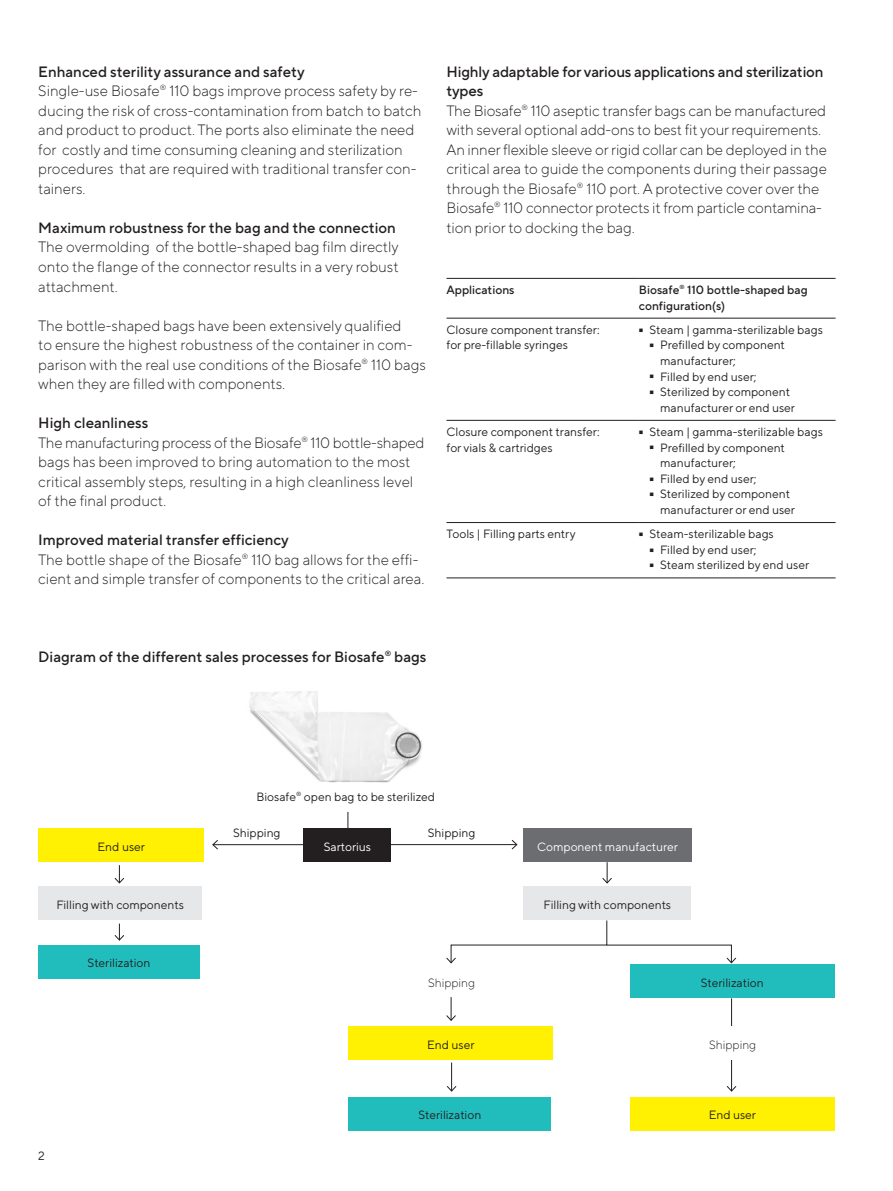
<style>
.page{position:relative;width:893px;height:1191px;background:#fff}
.page>*{position:absolute;margin:0;border:0;box-sizing:border-box;transform-origin:0 0}
.t1{font:300 76.2px "TT Norms Pro";color:#231f20;scale:.16 1}
.t2{font:300 15px/19.5px "TT Norms Pro";color:#231f20}
.t3{font:500 15px "TT Norms Pro";color:#231f20}
.t4{font:12px/15.6px "TT Norms Pro";color:#231f20}
.t5{font:500 12px/15.6px "TT Norms Pro";color:#231f20}
.t6{font:12px "TT Norms Pro";color:#fff}
.t7{font:300 12px "TT Norms Pro";color:#231f20}
.s1{font-weight:500}
</style>
<div class="page">
<hr style="left:446px;top:420px;width:193px;height:1px;background:#231f20">
<hr style="left:639px;top:420px;width:197px;height:1px;background:#231f20">
<hr style="left:446px;top:522px;width:193px;height:1px;background:#231f20">
<hr style="left:639px;top:522px;width:197px;height:1px;background:#231f20">
<hr style="left:446px;top:577px;width:193px;height:1px;background:#231f20">
<hr style="left:639px;top:577px;width:197px;height:1px;background:#231f20">
<hr style="left:446px;top:278px;width:193px;height:1px;background:#231f20">
<hr style="left:639px;top:278px;width:197px;height:1px;background:#231f20">
<hr style="left:446px;top:318px;width:193px;height:1px;background:#231f20">
<hr style="left:639px;top:318px;width:197px;height:1px;background:#231f20">
<hr style="left:213px;top:844px;width:136px;height:1px;background:#231f20">
<svg style="left:212px;top:840px;width:6px;height:9px"></svg>
<svg style="left:348px;top:812px;width:169px;height:37px"></svg>
<img style="left:249px;top:691px;width:174px;height:92px">
<div style="left:38px;top:829px;width:166px;height:33px;background:#fff101"></div>
<div style="left:38px;top:887px;width:164px;height:33px;background:#e6e7e9"></div>
<div style="left:38px;top:945px;width:162px;height:33px;background:#21bdbd"></div>
<svg style="left:602px;top:862px;width:10px;height:21px"></svg>
<div style="left:523px;top:829px;width:168px;height:33px;background:#6c6d70"></div>
<svg style="left:446px;top:920px;width:290px;height:43px"></svg>
<div style="left:523px;top:887px;width:168px;height:33px;background:#e6e7e9"></div>
<hr style="left:731px;top:998px;width:1px;height:93px;background:#231f20">
<svg style="left:727px;top:1085px;width:9px;height:6px"></svg>
<div style="left:630px;top:964px;width:205px;height:33px;background:#21bdbd"></div>
<div style="left:630px;top:1097px;width:205px;height:33px;background:#fff101"></div>
<svg style="left:447px;top:1062px;width:10px;height:29px"></svg>
<div style="left:349px;top:1097px;width:202px;height:33px;background:#21bdbd"></div>
<div style="left:349px;top:1026px;width:204px;height:33px;background:#fff101"></div>
<svg style="left:114px;top:865px;width:10px;height:18px"></svg>
<svg style="left:114px;top:923px;width:10px;height:17px"></svg>
<div style="left:304px;top:829px;width:87px;height:33px;background:#231f20"></div>
<svg style="left:446px;top:997px;width:10px;height:23px"></svg>
<div style="left:630px;top:1026px;width:206px;height:33px;background:#fff"></div>
<p class="t2" style="left:38px;top:61px;width:385px"><span class="s1">Enhanced sterility assurance and safety<br></span>Single-use Biosafe<sup>®</sup> 110 bags improve process safety by re&shy;ducing the risk of cross-contamination from batch to batch and product to product. The ports also eliminate the need for costly and time consuming cleaning and sterilization procedures that are required with traditional transfer con&shy;tainers.</p>
<p class="t3" style="left:38px;top:217px;width:359px">Maximum robustness for the bag and the connection</p>
<p class="t2" style="left:38px;top:236px;width:362px;text-align:justify">The overmolding of the bottle-shaped bag film directly onto the flange of the connector results in a very robust attachment.</p>
<p class="t2" style="left:38px;top:314px;width:389px">The bottle-shaped bags have been extensively qualified<br>to ensure the highest robustness of the container in com&shy;parison with the real use conditions of the Biosafe<sup>®</sup> 110 bags when they are filled with components.</p>
<p class="t2" style="left:38px;top:412px;width:387px"><span class="s1">High cleanliness<br></span>The manufacturing process of the Biosafe<sup>®</sup> 110 bottle-shaped bags has been improved to bring automation to the most critical assembly steps, resulting in a high cleanliness level of the final product.</p>
<p class="t2" style="left:38px;top:529px;width:388px"><span class="s1">Improved material transfer efficiency<br></span>The bottle shape of the Biosafe<sup>®</sup> 110 bag allows for the effi&shy;cient and simple transfer of components to the critical area.</p>
<p class="t2" style="left:446px;top:61px;width:382px"><span class="s1">Highly adaptable for various applications and sterilization types<br></span>The Biosafe<sup>®</sup> 110 aseptic transfer bags can be manufactured with several optional add-ons to best fit your requirements.<br>An inner flexible sleeve or rigid collar can be deployed in the critical area to guide the components during their passage through the Biosafe<sup>®</sup> 110 port. A protective cover over the Biosafe<sup>®</sup> 110 connector protects it from particle contamina&shy;tion prior to docking the bag.</p>
<p class="t5" style="left:446px;top:281px;width:70px">Applications</p>
<p class="t5" style="left:639px;top:281px;width:170px">Biosafe<sup>®</sup> 110 bottle-shaped bag configuration(s)</p>
<p class="t4" style="left:446px;top:321px;width:155px">Closure component transfer: for pre-fillable syringes</p>
<h1 class="t1" style="left:639px;top:271px;width:30px">-</h1>
<p class="t4" style="left:649px;top:321px;width:175px">Steam | gamma-sterilizable bags</p>
<h1 class="t1" style="left:649px;top:287px;width:30px">-</h1>
<p class="t4" style="left:660px;top:336px;width:126px">Prefilled by component manufacturer;</p>
<h1 class="t1" style="left:649px;top:318px;width:30px">-</h1>
<p class="t4" style="left:660px;top:368px;width:98px">Filled by end user;</p>
<h1 class="t1" style="left:649px;top:333px;width:30px">-</h1>
<p class="t4" style="left:660px;top:383px;width:136px">Sterilized by component manufacturer or end user</p>
<p class="t4" style="left:446px;top:423px;width:155px">Closure component transfer: for vials &amp; cartridges</p>
<h1 class="t1" style="left:639px;top:373px;width:30px">-</h1>
<p class="t4" style="left:649px;top:423px;width:175px">Steam | gamma-sterilizable bags</p>
<h1 class="t1" style="left:649px;top:389px;width:30px">-</h1>
<p class="t4" style="left:660px;top:439px;width:126px">Prefilled by component manufacturer;</p>
<h1 class="t1" style="left:649px;top:420px;width:30px">-</h1>
<p class="t4" style="left:660px;top:470px;width:98px">Filled by end user;</p>
<h1 class="t1" style="left:649px;top:435px;width:30px">-</h1>
<p class="t4" style="left:660px;top:485px;width:136px">Sterilized by component manufacturer or end user</p>
<p class="t4" style="left:446px;top:525px;width:131px">Tools | Filling parts entry</p>
<h1 class="t1" style="left:639px;top:475px;width:30px">-</h1>
<p class="t4" style="left:649px;top:525px;width:126px">Steam-sterilizable bags</p>
<h1 class="t1" style="left:649px;top:491px;width:30px">-</h1>
<p class="t4" style="left:660px;top:541px;width:98px">Filled by end user;</p>
<h1 class="t1" style="left:649px;top:506px;width:30px">-</h1>
<p class="t4" style="left:660px;top:556px;width:151px">Steam sterilized by end user</p>
<p class="t3" style="left:38px;top:646px;width:390px">Diagram of the different sales processes for Biosafe<sup>®</sup> bags</p>
<p class="t4" style="left:257px;top:788px;width:180px">Biosafe<sup>®</sup> open bag to be sterilized</p>
<p class="t4" style="left:98px;top:838px;width:49px">End user</p>
<p class="t4" style="left:56px;top:896px;width:129px">Filling with components</p>
<p class="t4" style="left:88px;top:954px;width:64px">Sterilization</p>
<p class="t4" style="left:38px;top:1147px;width:8px">2</p>
<p class="t4" style="left:233px;top:823px;width:49px">Shipping</p>
<p class="t4" style="left:428px;top:823px;width:49px">Shipping</p>
<p class="t6" style="left:324px;top:838px;width:49px">Sartorius</p>
<p class="t6" style="left:537px;top:838px;width:142px">Component manufacturer</p>
<p class="t4" style="left:544px;top:896px;width:129px">Filling with components</p>
<p class="t7" style="left:428px;top:974px;width:48px">Shipping</p>
<p class="t4" style="left:701px;top:974px;width:64px">Sterilization</p>
<p class="t4" style="left:427px;top:1035px;width:49px">End user</p>
<p class="t7" style="left:709px;top:1035px;width:48px">Shipping</p>
<p class="t4" style="left:418px;top:1106px;width:64px">Sterilization</p>
<p class="t4" style="left:709px;top:1106px;width:49px">End user</p>
</div>
